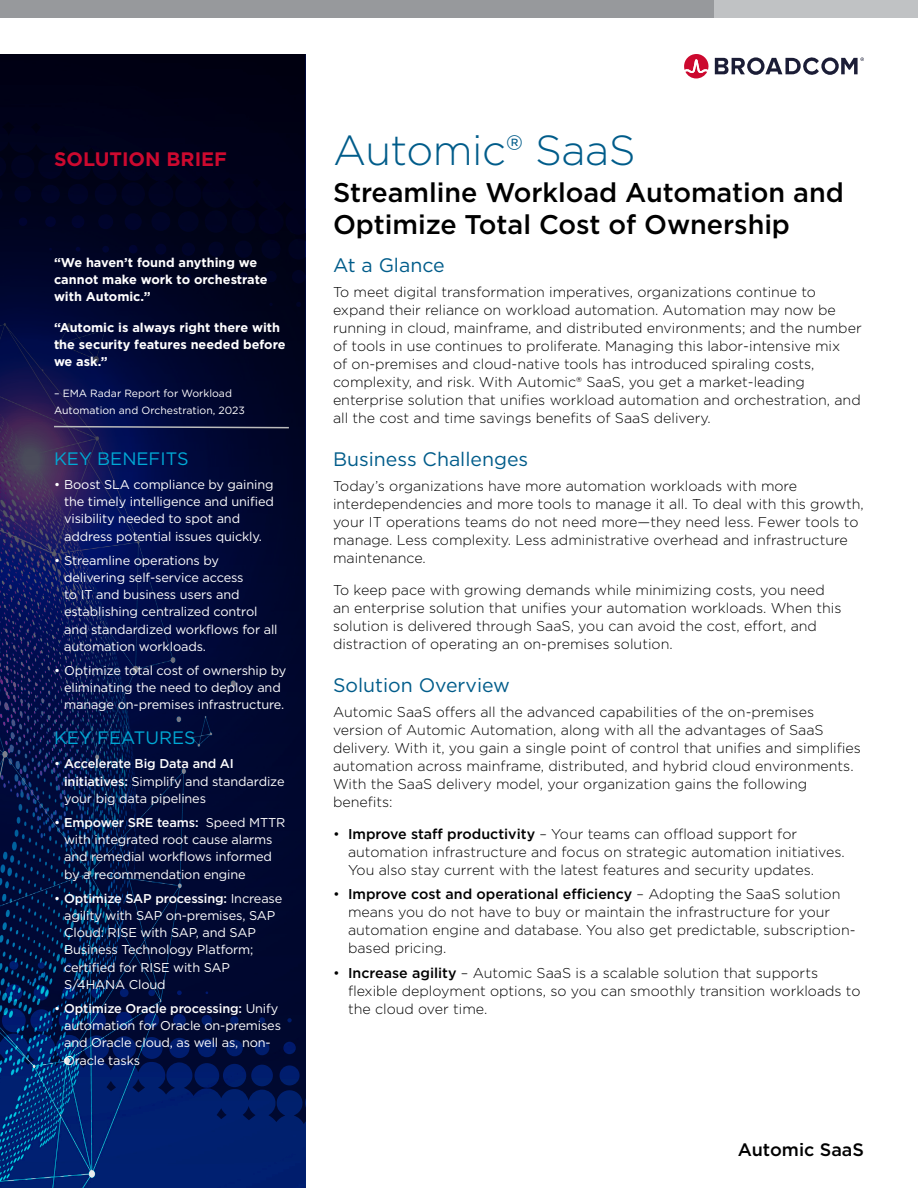
<style>
.page{position:relative;width:918px;height:1188px;background:#fff}
.page>*{position:absolute;margin:0;border:0;box-sizing:border-box;transform-origin:0 0}
.Cover_Main_Title{font:300 42px "Gotham";letter-spacing:-.01em;color:#005c8a}
.Cover_Main_Subtitle{font:500 27px/32.4px "Gotham";letter-spacing:-.005em;color:#000}
.Body_Head{font:19.5px "Gotham";color:#005c8a}
.t1{font:700 19.5px "Gotham";color:#cc092f}
.Side_Bar_Head{font:18px "Gotham";color:#00a9d5}
.t2{font:500 18px "Gotham";color:#000}
.Body_Text{font:300 14.25px/18px "Gotham";color:#000}
.t3{font:12.75px/17.2px "Gotham";letter-spacing:-.01em;color:#fff}
.Side_Bar_Body_Text{font:700 12.75px/17.2px "Gotham";color:#fff}
.Side_Bar_Body_Text-2{font:10.5px/17.2px "Gotham";color:#fff}
.s1{font-weight:500}
</style>
<div class="page">
<div style="left:0;top:0;width:715px;height:18px;background:#97999c"></div>
<svg style="left:0;top:335px;width:305px;height:572px;background:#060f42"></svg>
<svg style="left:0;top:907px;width:306px;height:281px;background:#001a56"></svg>
<svg style="left:0;top:54px;width:305px;height:281px;background:#00021d"></svg>
<div style="left:715px;top:0;width:203px;height:18px;background:#c0c2c4"></div>
<svg style="left:52px;top:425px;width:238px;height:4px"></svg>
<svg style="left:684px;top:54px;width:180px;height:24px"></svg>
<h3 class="t1" style="left:54px;top:146px;width:175px">Solution Brief</h3>
<p class="Side_Bar_Body_Text" style="left:54px;top:253px;width:215px">“We haven’t found anything we cannot make work to orchestrate with Automic.”</p>
<p class="Side_Bar_Body_Text" style="left:54px;top:319px;width:233px">“Automic is always right there with the security features needed before we ask.”</p>
<p class="Side_Bar_Body_Text-2" style="left:54px;top:385px;width:192px">– EMA Radar Report for Workload<br>Automation and Orchestration, 2023</p>
<p class="Side_Bar_Head" style="left:54px;top:447px;width:136px">KEY BENEFITS</p>
<p class="t3" style="left:64px;top:475px;width:211px;text-indent:-10px">• Boost SLA compliance by gaining the timely intelligence and unified visibility needed to spot and address potential issues quickly.</p>
<p class="t3" style="left:64px;top:551px;width:215px;text-indent:-10px">• Streamline operations by delivering self-service access<br>to IT and business users and establishing centralized control and standardized workflows for all automation workloads.</p>
<p class="t3" style="left:64px;top:661px;width:224px;text-indent:-10px">• Optimize total cost of ownership by eliminating the need to deploy and manage on-premises infrastructure.</p>
<p class="Side_Bar_Head" style="left:54px;top:726px;width:143px">KEY FEATURES</p>
<p class="t3" style="left:64px;top:755px;width:222px;text-indent:-10px">• <span class="s1">Accelerate Big Data and AI initiatives:</span> Simplify and standardize your big data pipelines</p>
<p class="t3" style="left:64px;top:813px;width:223px;text-indent:-10px">• <span class="s1">Empower SRE teams:</span> Speed MTTR with integrated root cause alarms and remedial workflows informed by a recommendation engine</p>
<p class="t3" style="left:64px;top:889px;width:220px;text-indent:-10px">• <span class="s1">Optimize SAP processing:</span> Increase agility with SAP on-premises, SAP<br>Cloud: RISE with SAP, and SAP<br>Business Technology Platform; certified for RISE with SAP<br>S/4HANA Cloud</p>
<p class="t3" style="left:64px;top:999px;width:218px;text-indent:-10px">• <span class="s1">Optimize Oracle processing:</span> Unify automation for Oracle on-premises and Oracle cloud, as well as, non-<br>Oracle tasks</p>
<p class="Cover_Main_Title" style="left:333px;top:124px;width:304px">Automic® SaaS</p>
<p class="Cover_Main_Subtitle" style="left:333px;top:176px;width:512px">Streamline Workload Automation and<br>Optimize Total Cost of Ownership</p>
<p class="Body_Head" style="left:333px;top:253px;width:113px">At a Glance</p>
<p class="Body_Text" style="left:333px;top:282px;width:530px">To meet digital transformation imperatives, organizations continue to expand their reliance on workload automation. Automation may now be running in cloud, mainframe, and distributed environments; and the number of tools in use continues to proliferate. Managing this labor-intensive mix<br>of on-premises and cloud-native tools has introduced spiraling costs, complexity, and risk. With Automic® SaaS, you get a market-leading enterprise solution that unifies workload automation and orchestration, and all the cost and time savings benefits of SaaS delivery.</p>
<p class="Body_Head" style="left:333px;top:447px;width:197px">Business Challenges</p>
<p class="Body_Text" style="left:333px;top:477px;width:532px">Today’s organizations have more automation workloads with more interdependencies and more tools to manage it all. To deal with this growth, your IT operations teams do not need more—they need less. Fewer tools to manage. Less complexity. Less administrative overhead and infrastructure maintenance.</p>
<p class="Body_Text" style="left:333px;top:580px;width:510px">To keep pace with growing demands while minimizing costs, you need an enterprise solution that unifies your automation workloads. When this solution is delivered through SaaS, you can avoid the cost, effort, and distraction of operating an on-premises solution.</p>
<p class="Body_Head" style="left:333px;top:673px;width:178px">Solution Overview</p>
<p class="Body_Text" style="left:333px;top:703px;width:529px">Automic SaaS offers all the advanced capabilities of the on-premises version of Automic Automation, along with all the advantages of SaaS delivery. With it, you gain a single point of control that unifies and simplifies automation across mainframe, distributed, and hybrid cloud environments.<br>With the SaaS delivery model, your organization gains the following benefits:</p>
<p class="Body_Text" style="left:348px;top:824px;width:498px;text-indent:-15px">• <span class="s1">Improve staff productivity</span> – Your teams can offload support for automation infrastructure and focus on strategic automation initiatives.<br>You also stay current with the latest features and security updates.</p>
<p class="Body_Text" style="left:348px;top:885px;width:509px;text-indent:-15px">• <span class="s1">Improve cost and operational efficiency</span> – Adopting the SaaS solution means you do not have to buy or maintain the infrastructure for your automation engine and database. You also get predictable, subscription&shy;based pricing.</p>
<p class="Body_Text" style="left:348px;top:964px;width:514px;text-indent:-15px">• <span class="s1">Increase agility</span> – Automic SaaS is a scalable solution that supports flexible deployment options, so you can smoothly transition workloads to the cloud over time.</p>
<p class="t2" style="left:738px;top:1138px;width:128px">Automic SaaS</p>
</div>
